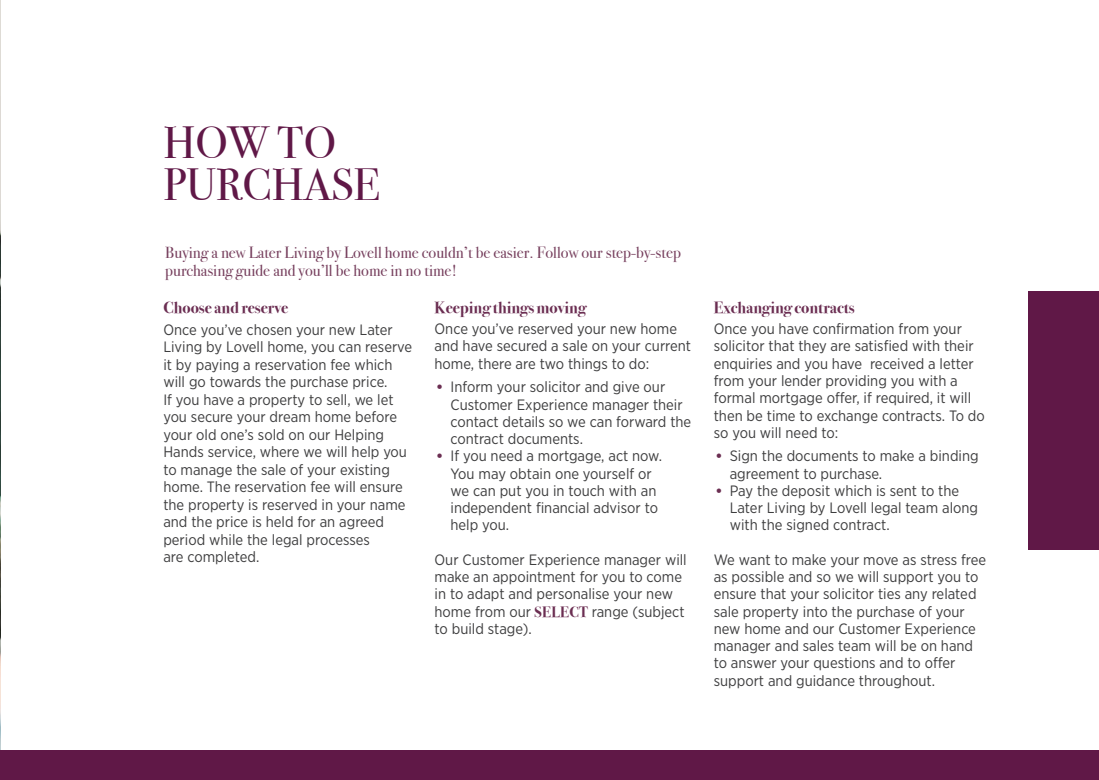
<style>
.page{position:relative;width:1099px;height:780px;background:#fff}
.page>*{position:absolute;margin:0;border:0;box-sizing:border-box;transform-origin:0 0}
.t1{font:45px/42.5px "Bodoni Svty Two ITCTT";color:#601847}
.t2{font:16.25px/17.5px "Bodoni Svty Two ITCTT";color:#77405e}
.t3{font:700 16.25px "Bodoni Svty Two ITCTT";color:#6b2e52}
.t4{font:15px/17.2px "Gotham Narrow";color:#3e3e3f}
.s1{font-family:"Bodoni Svty Two ITCTT";color:#6b2e52}
.s2{font-family:"Bodoni Svty Two ITCTT";font-weight:700;color:#6b2e52}
</style>
<div class="page">
<img style="left:0;top:1px;width:1px;height:749px">
<div style="left:1028px;top:291px;width:70px;height:258px;background:#601847"></div>
<div style="left:0;top:750px;width:1098px;height:30px;background:#601847"></div>
<h1 class="t1" style="left:163px;top:116px;width:218px">HOW TO<br>PURCHASE</h1>
<p class="t2" style="left:165px;top:242px;width:517px">Buying a new Later Living by Lovell home couldn’t be easier. Follow our step-by-step purchasing guide and you’ll be home in no time!</p>
<p class="t3" style="left:163px;top:294px;width:126px">Choose and reserve</p>
<p class="t4" style="left:163px;top:320px;width:250px">Once you’ve chosen your new Later Living by Lovell home, you can reserve it by paying a reservation fee which will go towards the purchase price.<br>If you have a property to sell, we let you secure your dream home before your old one’s sold on our Helping Hands service, where we will help you to manage the sale of your existing home. The reservation fee will ensure the property is reserved in your name and the price is held for an agreed period while the legal processes<br>are completed.</p>
<p class="t3" style="left:434px;top:294px;width:153px">Keeping things moving</p>
<p class="t4" style="left:434px;top:320px;width:258px">Once you’ve reserved your new home and have secured a sale on your current home, there are two things to do:</p>
<p class="t4" style="left:450px;top:378px;width:242px;text-indent:-16px"><span class="s1">•</span> Inform your solicitor and give our<br>Customer Experience manager their contact details so we can forward the contract documents.</p>
<p class="t4" style="left:450px;top:447px;width:213px;text-indent:-16px"><span class="s1">•</span> If you need a mortgage, act now.<br>You may obtain one yourself or we can put you in touch with an independent financial advisor to help you.</p>
<p class="t4" style="left:434px;top:550px;width:254px">Our Customer Experience manager will make an appointment for you to come in to adapt and personalise your new home from our <span class="s2">SELECT</span> range (subject to build stage).</p>
<p class="t3" style="left:713px;top:294px;width:142px">Exchanging contracts</p>
<p class="t4" style="left:713px;top:320px;width:272px">Once you have confirmation from your solicitor that they are satisfied with their enquiries and you have received a letter from your lender providing you with a formal mortgage offer, if required, it will then be time to exchange contracts. To do so you will need to:</p>
<p class="t4" style="left:729px;top:447px;width:250px;text-indent:-16px"><span class="s1">•</span> Sign the documents to make a binding agreement to purchase.</p>
<p class="t4" style="left:729px;top:481px;width:250px;text-indent:-16px"><span class="s1">•</span> Pay the deposit which is sent to the<br>Later Living by Lovell legal team along with the signed contract.</p>
<p class="t4" style="left:713px;top:550px;width:274px">We want to make your move as stress free as possible and so we will support you to ensure that your solicitor ties any related sale property into the purchase of your new home and our Customer Experience manager and sales team will be on hand to answer your questions and to offer support and guidance throughout.</p>
</div>
